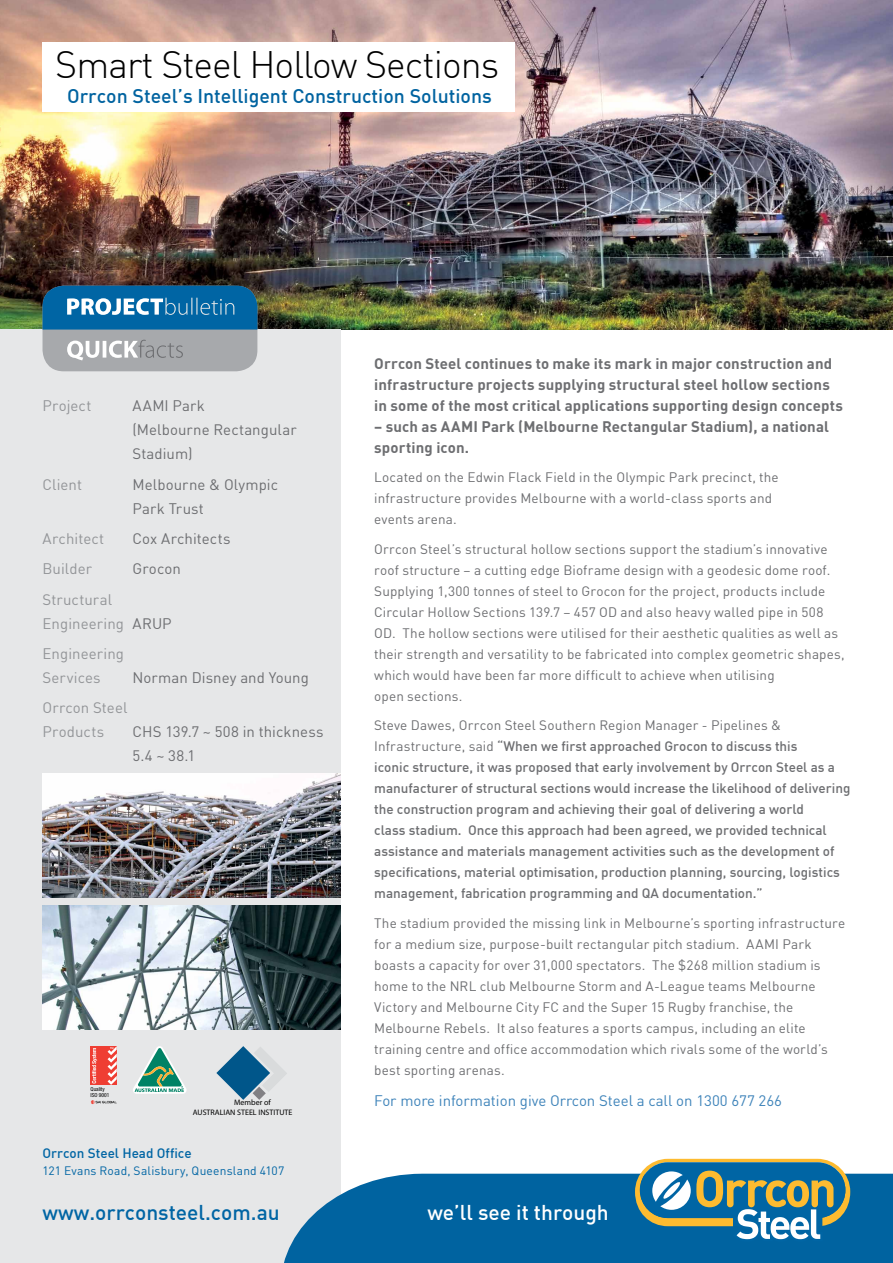
<style>
.page{position:relative;width:893px;height:1263px;background:#fff}
.page>*{position:absolute;margin:0;border:0;box-sizing:border-box;transform-origin:0 0}
.t1{font:300 37.5px "DIN";letter-spacing:-.025em;color:#000}
.t2{font:500 21px "DIN";color:#0065a4}
.t3{font:500 21px "DIN";color:#fff}
.t4{font:500 19.5px "DIN";color:#0063a0}
.t5{font:700 15px/21px "DIN";letter-spacing:.01em;color:#6d6e71}
.t6{font:15px/24px "DIN";letter-spacing:.005em;color:#6d6e71}
.t7{font:15px/24px "DIN";letter-spacing:.005em;color:#939598}
.t8{font:15px "DIN";color:#3f84ba}
.t9{font:13.5px/21px "DIN";letter-spacing:.01em;color:#6d6e71}
.t10{font:500 13.5px/21px "DIN";color:#6d6e71}
.t11{font:500 13.5px "DIN";color:#0065a4}
.t12{font:12px "DIN";letter-spacing:.015em;color:#0065a4}
.t13{font:7.95px/9.6px "Myriad Pro";color:#000}
.t14{font:condensed 5.55px/6.6px "Helvetica Neue";color:#000}
.s1{color:#6d6e71}
.s2{font-weight:400}
</style>
<div class="page">
<img style="left:0;top:0;width:893px;height:330px">
<div style="left:0;top:329px;width:340px;height:934px;background:#e6e7e8"></div>
<svg style="left:284px;top:1174px;width:609px;height:89px;background:#126da5"></svg>
<img style="left:43px;top:774px;width:297px;height:123px">
<img style="left:43px;top:906px;width:297px;height:123px">
<div style="left:43px;top:81px;width:471px;height:30px;background:#fff"></div>
<div style="left:43px;top:43px;width:471px;height:42px;background:#fff"></div>
<div style="left:43px;top:286px;width:214px;height:85px;background:#a7a9ac;border-radius:21px"></div>
<svg style="left:67px;top:340px;width:116px;height:20px"></svg>
<svg style="left:43px;top:286px;width:214px;height:44px;background:#1f75ab"></svg>
<div style="left:91px;top:1046px;width:26px;height:39px;background:#ef3e33"></div>
<svg style="left:92px;top:1048px;width:5px;height:35px"></svg>
<svg style="left:108px;top:1046px;width:9px;height:39px"></svg>
<svg style="left:91px;top:1100px;width:26px;height:4px"></svg>
<svg style="left:133px;top:1046px;width:54px;height:48px"></svg>
<svg style="left:216px;top:1046px;width:71px;height:54px"></svg>
<svg style="left:635px;top:1159px;width:215px;height:83px;background:#5d8d96"></svg>
<h1 class="t1" style="left:55px;top:41px;width:446px">Smart Steel Hollow Sections</h1>
<h3 class="t4" style="left:67px;top:84px;width:426px">Orrcon Steel’s Intelligent Construction Solutions</h3>
<p class="t7" style="left:43px;top:393px;width:50px">Project</p>
<p class="t6" style="left:133px;top:393px;width:166px">AAMI Park<br>(Melbourne Rectangular<br>Stadium)</p>
<p class="t7" style="left:43px;top:472px;width:41px">Client</p>
<p class="t6" style="left:133px;top:472px;width:147px">Melbourne &amp; Olympic<br>Park Trust</p>
<p class="t7" style="left:43px;top:526px;width:63px">Architect</p>
<p class="t6" style="left:133px;top:526px;width:100px">Cox Architects</p>
<p class="t7" style="left:43px;top:557px;width:51px">Builder</p>
<p class="t6" style="left:133px;top:557px;width:50px">Grocon</p>
<p class="t7" style="left:43px;top:587px;width:131px">Structural<br>Engineering <span class="s1">ARUP</span></p>
<p class="t7" style="left:43px;top:641px;width:83px">Engineering<br>Services</p>
<p class="t6" style="left:133px;top:665px;width:178px">Norman Disney and Young</p>
<p class="t7" style="left:43px;top:696px;width:86px">Orrcon Steel<br>Products</p>
<p class="t6" style="left:133px;top:720px;width:193px">CHS 139.7 ~ 508 in thickness<br>5.4 ~ 38.1</p>
<p class="t14" style="left:91px;top:1085px;width:20px">Quality<br>ISO 9001</p>
<p class="t13" style="left:193px;top:1098px;width:101px;text-indent:41px">Member of<br>AUSTRALIAN STEEL INSTITUTE</p>
<p class="t11" style="left:43px;top:1145px;width:151px">Orrcon Steel Head Office</p>
<p class="t12" style="left:43px;top:1163px;width:243px">121 Evans Road, Salisbury, Queensland 4107</p>
<h2 class="t2" style="left:43px;top:1199px;width:239px">www.orrconsteel.com.au</h2>
<p class="t5" style="left:374px;top:352px;width:470px">Orrcon Steel continues to make its mark in major construction and infrastructure projects supplying structural steel hollow sections in some of the most critical applications supporting design concepts</p>
<p class="t5" style="left:374px;top:415px;width:456px">– such as AAMI Park (Melbourne Rectangular Stadium), a national sporting icon.</p>
<p class="t9" style="left:374px;top:466px;width:406px">Located on the Edwin Flack Field in the Olympic Park precinct, the infrastructure provides Melbourne with a world-class sports and events arena.</p>
<p class="t9" style="left:374px;top:538px;width:472px">Orrcon Steel’s structural hollow sections support the stadium’s innovative roof structure – a cutting edge Bioframe design with a geodesic dome roof.<br>Supplying 1,300 tonnes of steel to Grocon for the project, products include Circular Hollow Sections 139.7 – 457 OD and also heavy walled pipe in 508<br>OD. The hollow sections were utilised for their aesthetic qualities as well as their strength and versatility to be fabricated into complex geometric shapes, which would have been far more difficult to achieve when utilising<br>open sections.</p>
<p class="t10" style="left:374px;top:714px;width:478px"><span class="s2">Steve Dawes, Orrcon Steel Southern Region Manager - Pipelines &amp; Infrastructure, said</span> “When we first approached Grocon to discuss this<br>iconic structure, it was proposed that early involvement by Orrcon Steel as a manufacturer of structural sections would increase the likelihood of delivering the construction program and achieving their goal of delivering a world<br>class stadium. Once this approach had been agreed, we provided technical assistance and materials management activities such as the development of specifications, material optimisation, production planning, sourcing, logistics management, fabrication programming and QA documentation.”</p>
<p class="t9" style="left:374px;top:912px;width:473px">The stadium provided the missing link in Melbourne’s sporting infrastructure for a medium size, purpose-built rectangular pitch stadium. AAMI Park boasts a capacity for over 31,000 spectators. The $268 million stadium is home to the NRL club Melbourne Storm and A-League teams Melbourne Victory and Melbourne City FC and the Super 15 Rugby franchise, the Melbourne Rebels. It also features a sports campus, including an elite training centre and office accommodation which rivals some of the world’s best sporting arenas.</p>
<p class="t8" style="left:374px;top:1091px;width:409px">For more information give Orrcon Steel a call on 1300 677 266</p>
<h2 class="t3" style="left:427px;top:1199px;width:183px">we’ll see it through</h2>
</div>
